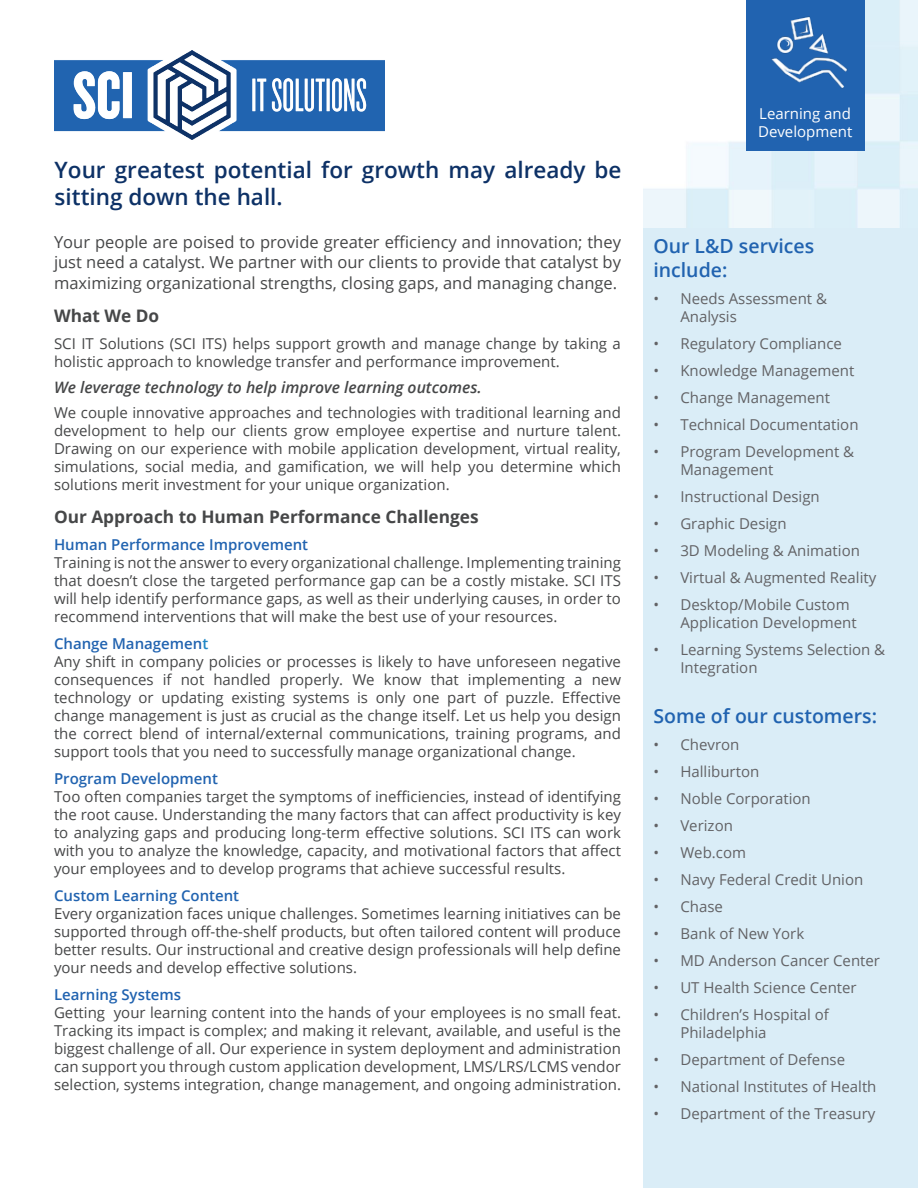
<style>
.page{position:relative;width:918px;height:1188px;background:#fff}
.page>*{position:absolute;margin:0;border:0;box-sizing:border-box;transform-origin:0 0}
.t1{font:600 22.5px/27px "Open Sans";color:#0d3166}
.t2{font:600 19.5px/23.4px "Open Sans";color:#2163b0}
.t3{font:700 17.25px "Open Sans";color:#464748}
.t4{font:16.5px/20.2px "Open Sans";color:#464748;text-align:justify}
.t5{font:italic 600 15.75px "Open Sans";color:#464748}
.t6{font:15px/18px "Open Sans";color:#464748;text-align:justify}
.t7{font:15px/18px "Open Sans";color:#626265}
.t8{font:600 15px "Open Sans";color:#2163b0}
.t9{font:15px "Open Sans";color:#fff}
.s1{color:#2188c6}
</style>
<div class="page">
<div style="left:644px;top:202px;width:274px;height:986px;background:#daedf7"></div>
<img style="left:644px;top:0;width:274px;height:228px">
<div style="left:746px;top:0;width:119px;height:151px;background:#2163b0"></div>
<img style="left:55px;top:50px;width:330px;height:89px">
<img style="left:771px;top:16px;width:77px;height:73px">
<p class="t1" style="left:55px;top:156px;width:569px">Your greatest potential for growth may already be sitting down the hall.</p>
<p class="t4" style="left:54px;top:232px;width:569px">Your people are poised to provide greater efficiency and innovation; they just need a catalyst. We partner with our clients to provide that catalyst by maximizing organizational strengths, closing gaps, and managing change.</p>
<p class="t3" style="left:54px;top:303px;width:107px">What We Do</p>
<p class="t6" style="left:54px;top:334px;width:568px">SCI IT Solutions (SCI ITS) helps support growth and manage change by taking a holistic approach to knowledge transfer and performance improvement.</p>
<p class="t5" style="left:54px;top:376px;width:429px">We leverage technology to help improve learning outcomes.</p>
<p class="t6" style="left:54px;top:404px;width:569px">We couple innovative approaches and technologies with traditional learning and development to help our clients grow employee expertise and nurture talent.<br>Drawing on our experience with mobile application development, virtual reality, simulations, social media, and gamification, we will help you determine which solutions merit investment for your unique organization.</p>
<p class="t3" style="left:54px;top:505px;width:426px">Our Approach to Human Performance Challenges</p>
<p class="t8" style="left:54px;top:534px;width:256px">Human Performance Improvement</p>
<p class="t6" style="left:54px;top:553px;width:569px">Training is not the answer to every organizational challenge. Implementing training that doesn’t close the targeted performance gap can be a costly mistake. SCI ITS will help identify performance gaps, as well as their underlying causes, in order to recommend interventions that will make the best use of your resources.</p>
<p class="t8" style="left:54px;top:633px;width:156px">Change Managemen<span class="s1">t</span></p>
<p class="t6" style="left:54px;top:652px;width:569px">Any shift in company policies or processes is likely to have unforeseen negative consequences if not handled properly. We know that implementing a new technology or updating existing systems is only one part of puzzle. Effective change management is just as crucial as the change itself. Let us help you design the correct blend of internal/external communications, training programs, and support tools that you need to successfully manage organizational change.</p>
<p class="t8" style="left:54px;top:768px;width:166px">Program Development</p>
<p class="t6" style="left:54px;top:787px;width:569px">Too often companies target the symptoms of inefficiencies, instead of identifying the root cause. Understanding the many factors that can affect productivity is key to analyzing gaps and producing long-term effective solutions. SCI ITS can work with you to analyze the knowledge, capacity, and motivational factors that affect your employees and to develop programs that achieve successful results.</p>
<p class="t8" style="left:54px;top:885px;width:187px">Custom Learning Content</p>
<p class="t6" style="left:54px;top:904px;width:569px">Every organization faces unique challenges. Sometimes learning initiatives can be supported through off-the-shelf products, but often tailored content will produce better results. Our instructional and creative design professionals will help define your needs and develop effective solutions.</p>
<p class="t8" style="left:54px;top:984px;width:129px">Learning Systems</p>
<p class="t6" style="left:54px;top:1003px;width:569px">Getting your learning content into the hands of your employees is no small feat.<br>Tracking its impact is complex; and making it relevant, available, and useful is the biggest challenge of all. Our experience in system deployment and administration can support you through custom application development, LMS/LRS/LCMS vendor selection, systems integration, change management, and ongoing administration.</p>
<p class="t9" style="left:759px;top:104px;width:93px">Learning and</p>
<p class="t9" style="left:758px;top:122px;width:96px">Development</p>
<p class="t2" style="left:653px;top:234px;width:162px">Our L&amp;D services include:</p>
<p class="t7" style="left:680px;top:289px;width:148px;text-indent:-27px">• Needs Assessment &amp;<br>Analysis</p>
<p class="t7" style="left:653px;top:334px;width:190px">• Regulatory Compliance</p>
<p class="t7" style="left:653px;top:361px;width:203px">• Knowledge Management</p>
<p class="t7" style="left:653px;top:388px;width:178px">• Change Management</p>
<p class="t7" style="left:653px;top:415px;width:207px">• Technical Documentation</p>
<p class="t7" style="left:680px;top:442px;width:175px;text-indent:-27px">• Program Development &amp;<br>Management</p>
<p class="t7" style="left:653px;top:487px;width:168px">• Instructional Design</p>
<p class="t7" style="left:653px;top:514px;width:135px">• Graphic Design</p>
<p class="t7" style="left:653px;top:541px;width:208px">• 3D Modeling &amp; Animation</p>
<p class="t7" style="left:653px;top:568px;width:225px">• Virtual &amp; Augmented Reality</p>
<p class="t7" style="left:680px;top:595px;width:178px;text-indent:-27px">• Desktop/Mobile Custom<br>Application Development</p>
<p class="t7" style="left:680px;top:640px;width:206px;text-indent:-27px">• Learning Systems Selection &amp;<br>Integration</p>
<p class="t2" style="left:653px;top:704px;width:225px">Some of our customers:</p>
<p class="t7" style="left:653px;top:735px;width:87px">• Chevron</p>
<p class="t7" style="left:653px;top:762px;width:107px">• Halliburton</p>
<p class="t7" style="left:653px;top:789px;width:159px">• Noble Corporation</p>
<p class="t7" style="left:653px;top:816px;width:81px">• Verizon</p>
<p class="t7" style="left:653px;top:843px;width:94px">• Web.com</p>
<p class="t7" style="left:653px;top:870px;width:211px">• Navy Federal Credit Union</p>
<p class="t7" style="left:653px;top:897px;width:71px">• Chase</p>
<p class="t7" style="left:653px;top:924px;width:152px">• Bank of New York</p>
<p class="t7" style="left:653px;top:951px;width:228px">• MD Anderson Cancer Center</p>
<p class="t7" style="left:653px;top:978px;width:205px">• UT Health Science Center</p>
<p class="t7" style="left:680px;top:1005px;width:150px;text-indent:-27px">• Children’s Hospital of<br>Philadelphia</p>
<p class="t7" style="left:653px;top:1050px;width:193px">• Department of Defense</p>
<p class="t7" style="left:653px;top:1077px;width:225px">• National Institutes of Health</p>
<p class="t7" style="left:653px;top:1104px;width:224px">• Department of the Treasury</p>
</div>
